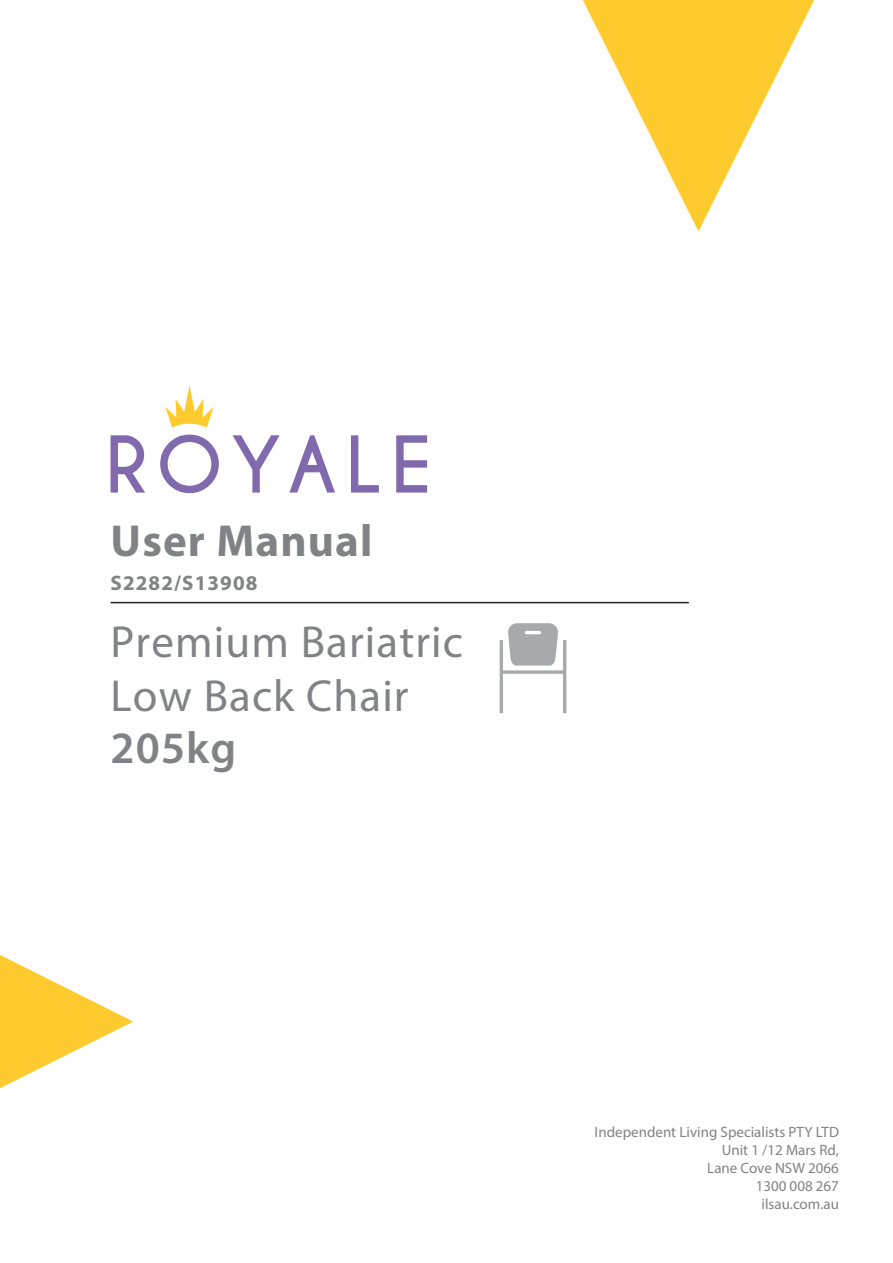
<style>
.page{position:relative;width:893px;height:1263px;background:#fff}
.page>*{position:absolute;margin:0;border:0;box-sizing:border-box;transform-origin:0 0}
.t1{font:45px/53.1px "Myriad Pro";letter-spacing:.025em;color:#808285}
.t2{font:700 45px "Myriad Pro";letter-spacing:.025em;color:#808285}
.t3{font:700 21px "Myriad Pro";letter-spacing:.055em;color:#808285}
.t4{font:15px "Myriad Pro";color:#808285}
.s1{font-weight:600}
</style>
<div class="page">
<hr style="left:111px;top:602px;width:578px;height:1px;background:#231f20">
<svg style="left:111px;top:435px;width:34px;height:58px"></svg>
<svg style="left:160px;top:435px;width:59px;height:58px"></svg>
<svg style="left:233px;top:435px;width:47px;height:58px"></svg>
<svg style="left:289px;top:435px;width:46px;height:58px"></svg>
<svg style="left:351px;top:435px;width:28px;height:58px"></svg>
<svg style="left:396px;top:435px;width:31px;height:58px"></svg>
<svg style="left:165px;top:385px;width:48px;height:42px"></svg>
<svg style="left:583px;top:0;width:231px;height:231px"></svg>
<svg style="left:0;top:955px;width:133px;height:133px"></svg>
<hr style="left:500px;top:640px;width:3px;height:73px;background:#a8a9ad">
<hr style="left:563px;top:640px;width:3px;height:73px;background:#a8a9ad">
<svg style="left:503px;top:670px;width:60px;height:4px"></svg>
<svg style="left:508px;top:623px;width:50px;height:43px"></svg>
<hr style="left:526px;top:631px;width:14px;height:3px;background:#fff">
<p class="t2" style="left:111px;top:511px;width:263px">User Manual</p>
<p class="t3" style="left:111px;top:569px;width:148px">S2282/S13908</p>
<p class="t1" style="left:111px;top:615px;width:354px">Premium Bariatric<br>Low Back Chair<br><span class="s1">205kg</span></p>
<p class="t4" style="left:595px;top:1123px;width:246px">Independent Living Specialists PTY LTD</p>
<p class="t4" style="left:722px;top:1141px;width:119px">Unit 1 /12 Mars Rd,</p>
<p class="t4" style="left:707px;top:1159px;width:133px">Lane Cove NSW 2066</p>
<p class="t4" style="left:756px;top:1177px;width:85px">1300 008 267</p>
<p class="t4" style="left:761px;top:1195px;width:79px">ilsau.com.au</p>
</div>
